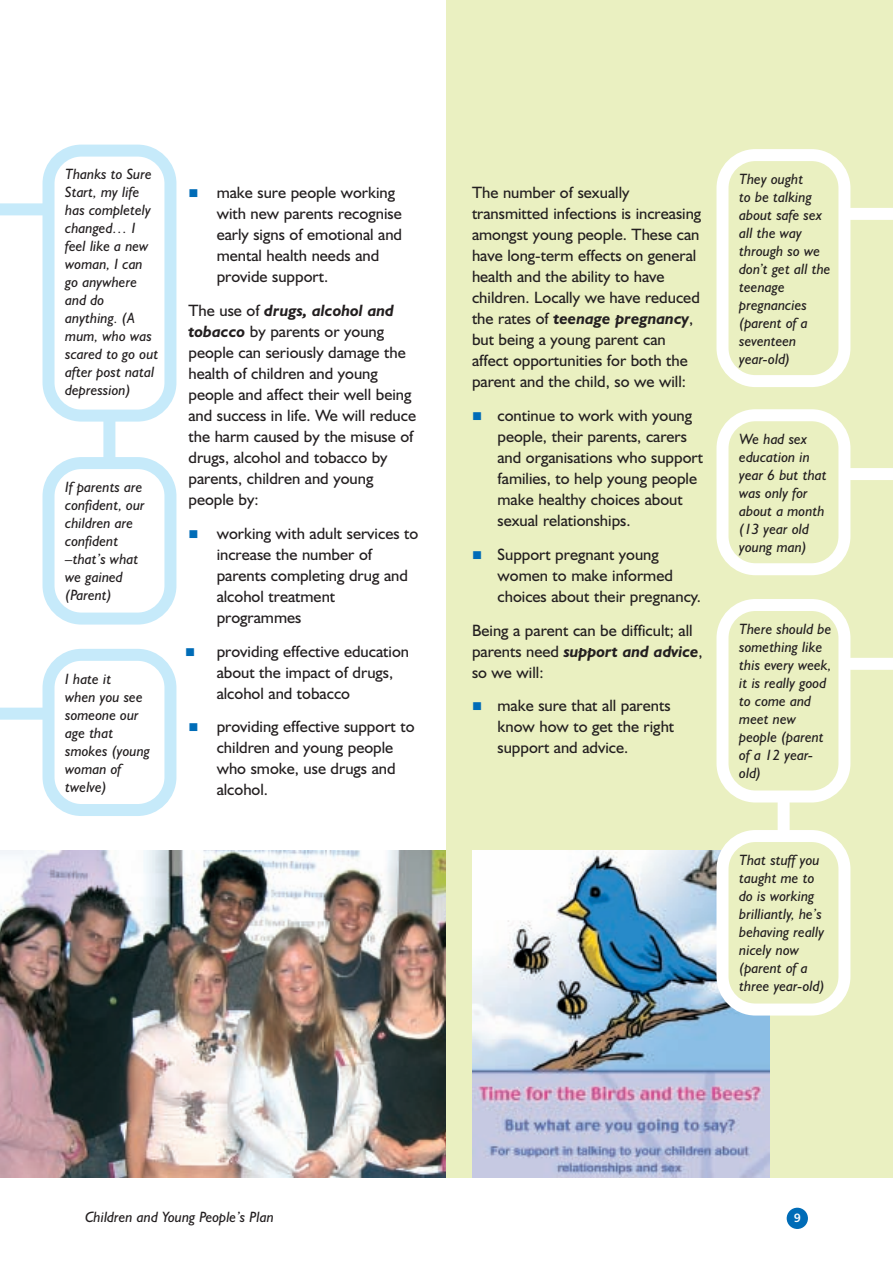
<style>
.page{position:relative;width:893px;height:1263px;background:#fff}
.page>*{position:absolute;margin:0;border:0;box-sizing:border-box;transform-origin:0 0}
.t1{font:16.5px/21px "Humanist 521 BT";color:#231f20}
.t2{font:italic 15px/18px "Humanist 521 BT";color:#231f20}
.t3{font:12px "Humanist 777 BT Bold B";color:#fff}
.s1{color:#006cb7}
.s2{font-weight:700;font-style:italic}
</style>
<div class="page">
<img style="left:0;top:850px;width:446px;height:328px">
<div style="left:446px;top:0;width:447px;height:1178px;background:#eaf0c1"></div>
<div style="left:787px;top:1208px;width:21px;height:21px;background:#006cb7;border-radius:50%"></div>
<img style="left:472px;top:850px;width:297px;height:328px">
<svg style="left:43px;top:145px;width:133px;height:277px"></svg>
<div style="left:0;top:203px;width:50px;height:12px;background:#c6eafa"></div>
<svg style="left:43px;top:457px;width:133px;height:167px"></svg>
<div style="left:103px;top:416px;width:12px;height:48px;background:#c6eafa"></div>
<svg style="left:43px;top:649px;width:133px;height:167px"></svg>
<div style="left:0;top:708px;width:50px;height:12px;background:#c6eafa"></div>
<svg style="left:716px;top:149px;width:134px;height:238px"></svg>
<div style="left:844px;top:208px;width:49px;height:12px;background:#fff"></div>
<svg style="left:716px;top:409px;width:134px;height:166px"></svg>
<div style="left:844px;top:468px;width:49px;height:12px;background:#fff"></div>
<svg style="left:716px;top:599px;width:134px;height:203px"></svg>
<div style="left:844px;top:658px;width:49px;height:12px;background:#fff"></div>
<svg style="left:716px;top:830px;width:134px;height:185px"></svg>
<div style="left:778px;top:799px;width:12px;height:39px;background:#fff"></div>
<p class="t2" style="left:65px;top:167px;width:95px">Thanks to Sure<br>Start, my life has completely changed… I feel like a new woman, I can go anywhere and do anything. (A mum, who was scared to go out after post natal depression)</p>
<p class="t2" style="left:65px;top:479px;width:81px">If parents are confident, our children are confident –that’s what we gained (Parent)</p>
<p class="t2" style="left:65px;top:671px;width:86px">I hate it<br>when you see someone our age that smokes (young woman of twelve)</p>
<p class="t1" style="left:217px;top:184px;width:187px;text-indent:-28px"><span class="s1">■</span> make sure people working with new parents recognise early signs of emotional and mental health needs and provide support.</p>
<p class="t1" style="left:188px;top:302px;width:229px">The use of <span class="s2">drugs, alcohol and tobacco</span> by parents or young people can seriously damage the health of children and young people and affect their well being and success in life. We will reduce the harm caused by the misuse of drugs, alcohol and tobacco by parents, children and young people by:</p>
<p class="t1" style="left:217px;top:525px;width:203px;text-indent:-28px"><span class="s1">■</span> working with adult services to increase the number of parents completing drug and alcohol treatment programmes</p>
<p class="t1" style="left:217px;top:642px;width:194px;text-indent:-31px"><span class="s1">■</span> providing effective education about the impact of drugs, alcohol and tobacco</p>
<p class="t1" style="left:217px;top:718px;width:199px;text-indent:-28px"><span class="s1">■</span> providing effective support to children and young people who smoke, use drugs and alcohol.</p>
<p class="t1" style="left:472px;top:184px;width:231px">The number of sexually transmitted infections is increasing amongst young people. These can have long-term effects on general health and the ability to have children. Locally we have reduced the rates of <span class="s2">teenage pregnancy</span>, but being a young parent can affect opportunities for both the parent and the child, so we will:</p>
<p class="t1" style="left:497px;top:407px;width:207px;text-indent:-26px"><span class="s1">■</span> continue to work with young people, their parents, carers and organisations who support families, to help young people make healthy choices about sexual relationships.</p>
<p class="t1" style="left:497px;top:546px;width:205px;text-indent:-26px"><span class="s1">■</span> Support pregnant young women to make informed choices about their pregnancy.</p>
<p class="t1" style="left:472px;top:621px;width:232px">Being a parent can be difficult; all parents need <span class="s2">support and advice</span>, so we will:</p>
<p class="t1" style="left:497px;top:697px;width:178px;text-indent:-26px"><span class="s1">■</span> make sure that all parents know how to get the right support and advice.</p>
<p class="t2" style="left:739px;top:171px;width:93px">They ought<br>to be talking about safe sex all the way through so we don’t get all the teenage pregnancies (parent of a seventeen year-old)</p>
<p class="t2" style="left:739px;top:432px;width:89px">We had sex education in year 6 but that was only for about a month (13 year old young man)</p>
<p class="t2" style="left:739px;top:621px;width:94px">There should be something like this every week, it is really good to come and meet new people (parent of a 12 year&shy;old)</p>
<p class="t2" style="left:739px;top:852px;width:87px">That stuff you taught me to do is working brilliantly, he’s behaving really nicely now (parent of a three year-old)</p>
<p class="t2" style="left:85px;top:1210px;width:190px">Children and Young People’s Plan</p>
<p class="t3" style="left:794px;top:1213px;width:9px">9</p>
</div>
